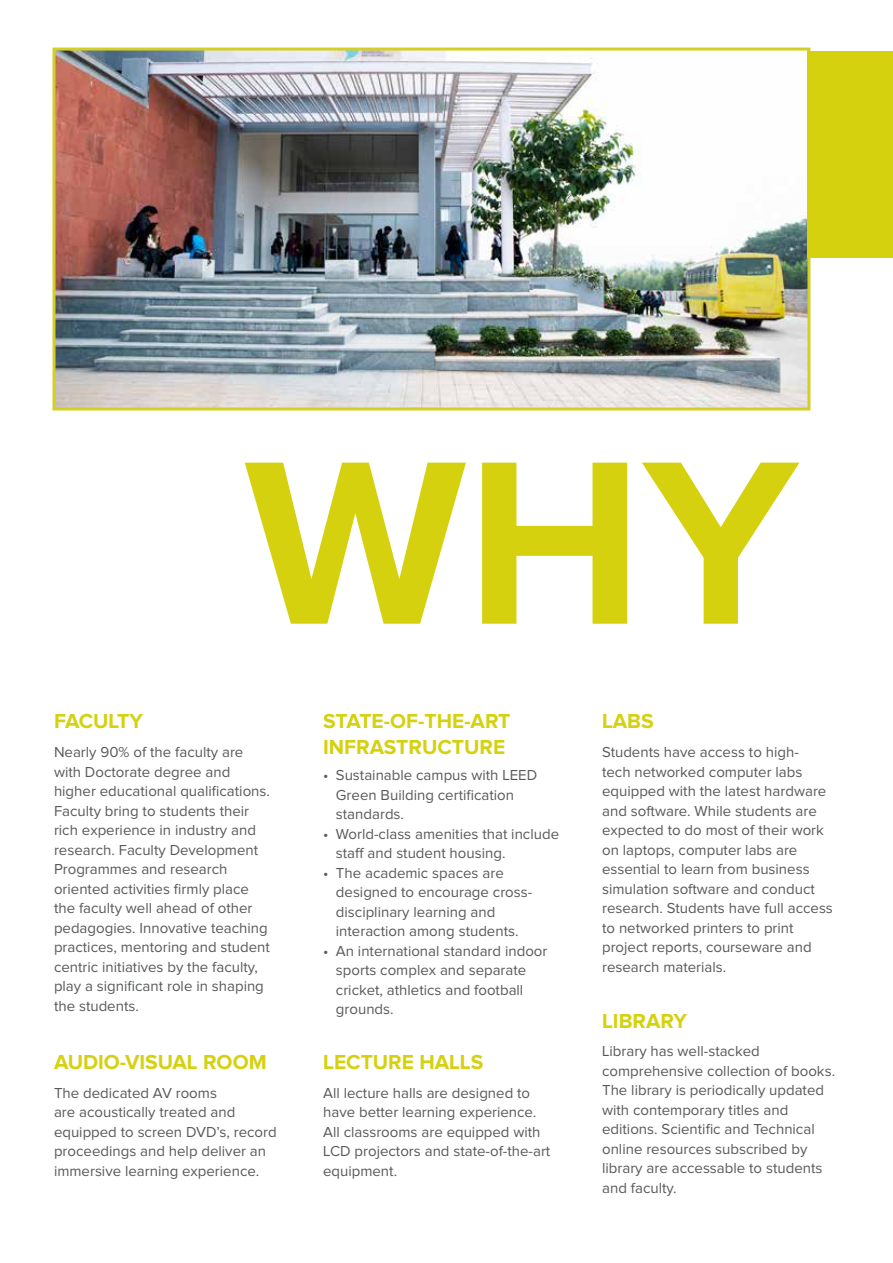
<style>
.page{position:relative;width:893px;height:1263px;background:#fff}
.page>*{position:absolute;margin:0;border:0;box-sizing:border-box;transform-origin:0 0}
.t1{font:700 241.5px "Proxima Nova";color:#d5d10f}
.t2{font:700 21px/25.5px "Proxima Nova";color:#d5d10f}
.t3{font:15px/19.5px "Proxima Nova";color:#58595b}
</style>
<div class="page">
<img style="left:56px;top:52px;width:750px;height:354px">
<div style="left:52px;top:48px;width:758px;height:362px;border:3px solid #d3cf28"></div>
<div style="left:808px;top:51px;width:85px;height:206px;background:#d5d10f"></div>
<h1 class="t1" style="left:244px;top:433px;width:556px">WHY</h1>
<h2 class="t2" style="left:54px;top:710px;width:91px">FACULTY</h2>
<p class="t3" style="left:54px;top:743px;width:217px">Nearly 90% of the faculty are with Doctorate degree and higher educational qualifications.<br>Faculty bring to students their rich experience in industry and research. Faculty Development<br>Programmes and research oriented activities firmly place the faculty well ahead of other pedagogies. Innovative teaching practices, mentoring and student centric initiatives by the faculty, play a significant role in shaping the students.</p>
<h2 class="t2" style="left:54px;top:1050px;width:214px">AUDIO-VISUAL ROOM</h2>
<p class="t3" style="left:54px;top:1083px;width:224px">The dedicated AV rooms<br>are acoustically treated and equipped to screen DVD’s, record proceedings and help deliver an immersive learning experience.</p>
<h2 class="t2" style="left:323px;top:710px;width:189px">STATE-OF-THE-ART<br>INFRASTRUCTURE</h2>
<p class="t3" style="left:336px;top:766px;width:203px;text-indent:-13px">• Sustainable campus with LEED<br>Green Building certification standards.</p>
<p class="t3" style="left:336px;top:824px;width:225px;text-indent:-13px">• World-class amenities that include staff and student housing.</p>
<p class="t3" style="left:336px;top:863px;width:198px;text-indent:-13px">• The academic spaces are designed to encourage cross&shy;disciplinary learning and interaction among students.</p>
<p class="t3" style="left:336px;top:941px;width:213px;text-indent:-13px">• An international standard indoor sports complex and separate cricket, athletics and football grounds.</p>
<h2 class="t2" style="left:323px;top:1050px;width:162px">LECTURE HALLS</h2>
<p class="t3" style="left:323px;top:1083px;width:229px">All lecture halls are designed to have better learning experience.<br>All classrooms are equipped with<br>LCD projectors and state-of-the-art equipment.</p>
<h2 class="t2" style="left:602px;top:710px;width:53px">LABS</h2>
<p class="t3" style="left:602px;top:743px;width:232px">Students have access to high-<br>tech networked computer labs equipped with the latest hardware and software. While students are expected to do most of their work on laptops, computer labs are essential to learn from business simulation software and conduct research. Students have full access to networked printers to print project reports, courseware and research materials.</p>
<h2 class="t2" style="left:602px;top:1009px;width:87px">LIBRARY</h2>
<p class="t3" style="left:602px;top:1042px;width:234px">Library has well-stacked comprehensive collection of books.<br>The library is periodically updated with contemporary titles and editions. Scientific and Technical online resources subscribed by library are accessable to students and faculty.</p>
</div>
